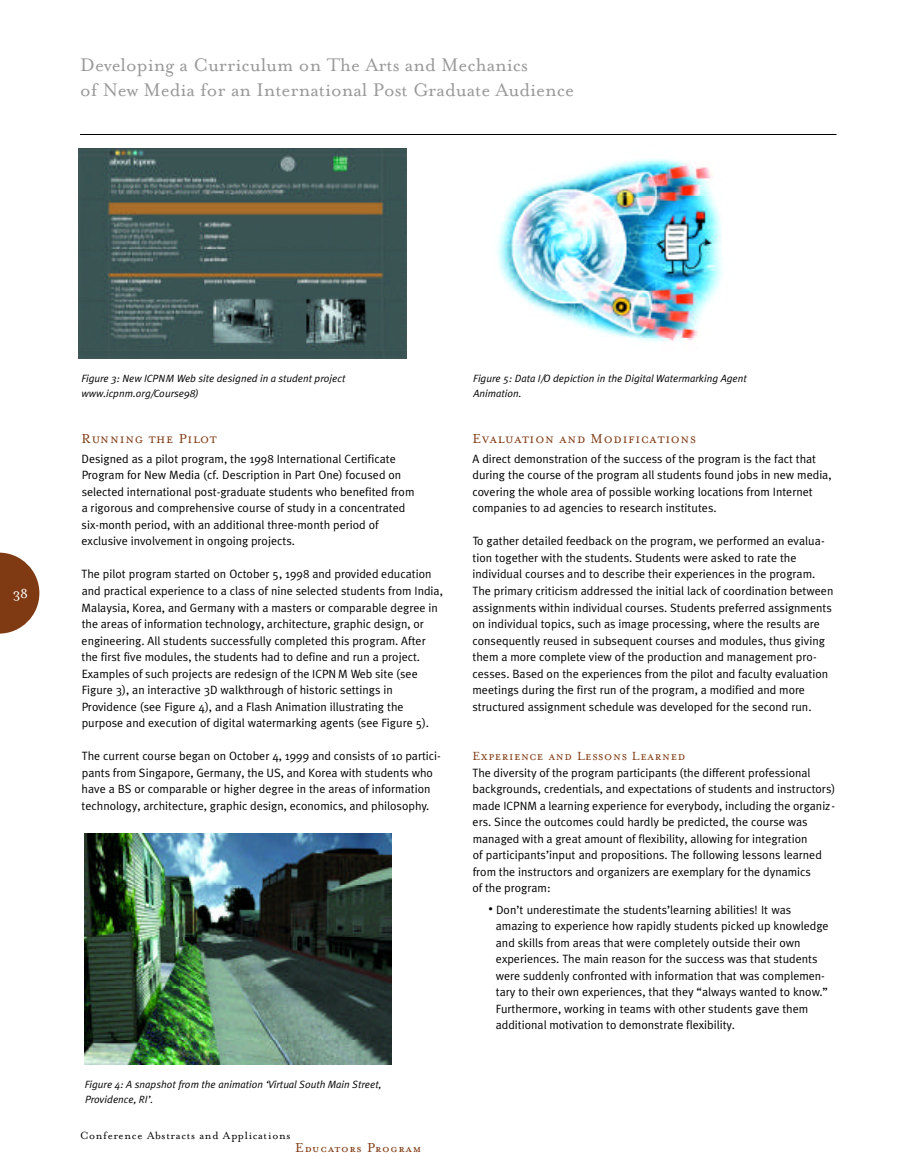
<style>
.page{position:relative;width:905px;height:1175px;background:#fff}
.page>*{position:absolute;margin:0;border:0;box-sizing:border-box;transform-origin:0 0}
.t1{font:21px/25.2px "Mrs Eaves Roman";color:#999}
.t2{font:15px "Mrs Eaves Small Caps";letter-spacing:.05em;color:#803a13}
.t3{font:15px "Mrs Eaves Petite Caps";letter-spacing:.05em;color:#803a13}
.t4{font:15px "Mrs Eaves Roman";color:#fff}
.t5{font:13.5px "Mrs Eaves Small Caps";letter-spacing:.055em;color:#803a13}
.t6{font:12px/16.5px "Meta Plus Normal";color:#000}
.t7{font:12px "Mrs Eaves Roman";letter-spacing:.06em;color:#000}
.t8{font:italic 10.5px/15px "Meta Plus Normal";color:#000}
.s1{font-size:9px}
</style>
<div class="page">
<svg style="left:0;top:552px;width:39px;height:81px"></svg>
<hr style="left:80px;top:134px;width:756px;height:1px;background:#000">
<img style="left:497px;top:159px;width:225px;height:183px">
<img style="left:78px;top:148px;width:328px;height:210px">
<img style="left:84px;top:834px;width:307px;height:230px">
<h1 class="t1" style="left:80px;top:54px;width:495px">Developing a Curriculum on The Arts and Mechanics<br>of New Media for an International Post Graduate Audience</h1>
<p class="t4" style="left:13px;top:587px;width:17px">38</p>
<p class="t8" style="left:81px;top:371px;width:265px">Figure 3: New ICPNM Web site designed in a student project www.icpnm.org/Course98)</p>
<p class="t2" style="left:82px;top:432px;width:137px">R un n i ng the Pilot</p>
<p class="t6" style="left:82px;top:451px;width:334px">Designed as a pilot program, the 1998 International Certificate Program for New Media (cf. Description in Part One) focused on selected international post-graduate students who benefited from a rigorous and comprehensive course of study in a concentrated six-month period, with an additional three-month period of exclusive involvement in ongoing projects.</p>
<p class="t6" style="left:81px;top:567px;width:363px">The pilot program started on October 5, 1998 and provided education and practical experience to a class of nine selected students from India, Malaysia, Korea, and Germany with a masters or comparable degree in the areas of information technology, architecture, graphic design, or engineering. All students successfully completed this program. After the first five modules, the students had to define and run a project.<br>Examples of such projects are redesign of the ICPNM Web site (see Figure 3), an interactive 3D walkthrough of historic settings in Providence (see Figure 4), and a Flash Animation illustrating the purpose and execution of digital watermarking agents (see Figure 5).</p>
<p class="t6" style="left:81px;top:748px;width:361px">The current course began on October 4, 1999 and consists of 10 partici&shy;pants from Singapore, Germany, the US, and Korea with students who have a BS or comparable or higher degree in the areas of information technology, architecture, graphic design, economics, and philosophy.</p>
<p class="t8" style="left:85px;top:1077px;width:298px">Figure 4: A snapshot from the animation ‘Virtual South Main Street,<br>Providence, RI’.</p>
<p class="t7" style="left:80px;top:1130px;width:212px">C o n f e rence Abstracts and Applications</p>
<p class="t3" style="left:295px;top:1141px;width:127px">E duc ators Pr o g r a m</p>
<p class="t8" style="left:473px;top:371px;width:275px">Figure 5: Data I/O depiction in the Digital Watermarking Agent<br>Animation.</p>
<p class="t2" style="left:472px;top:432px;width:225px">E va l uation and Modificat i o n s</p>
<p class="t6" style="left:472px;top:451px;width:360px">A direct demonstration of the success of the program is the fact that during the course of the program all students found jobs in new media, covering the whole area of possible working locations from Internet companies to ad agencies to research institutes.</p>
<p class="t6" style="left:472px;top:534px;width:362px">To gather detailed feedback on the program, we performed an evalua&shy;tion together with the students. Students were asked to rate the individual courses and to describe their experiences in the program.<br>The primary criticism addressed the initial lack of coordination between assignments within individual courses. Students preferred assignments on individual topics, such as image processing, where the results are consequently reused in subsequent courses and modules, thus giving them a more complete view of the production and management pro&shy;cesses. Based on the experiences from the pilot and faculty evaluation meetings during the first run of the program, a modified and more structured assignment schedule was developed for the second run.</p>
<p class="t5" style="left:472px;top:750px;width:214px">E x p e r i e nce and Lessons Learned</p>
<p class="t6" style="left:472px;top:765px;width:364px">The diversity of the program participants (the different professional backgrounds, credentials, and expectations of students and instructors) made ICPNM a learning experience for everybody, including the organiz&shy;ers. Since the outcomes could hardly be predicted, the course was managed with a great amount of flexibility, allowing for integration<br>of participants’input and propositions. The following lessons learned from the instructors and organizers are exemplary for the dynamics<br>of the program:</p>
<p class="t6" style="left:495px;top:902px;width:334px;text-indent:-7px"><span class="s1">•</span> Don’t underestimate the students’learning abilities! It was amazing to experience how rapidly students picked up knowledge and skills from areas that were completely outside their own experiences. The main reason for the success was that students were suddenly confronted with information that was complemen&shy;tary to their own experiences, that they “always wanted to know.” Furthermore, working in teams with other students gave them additional motivation to demonstrate flexibility.</p>
</div>
